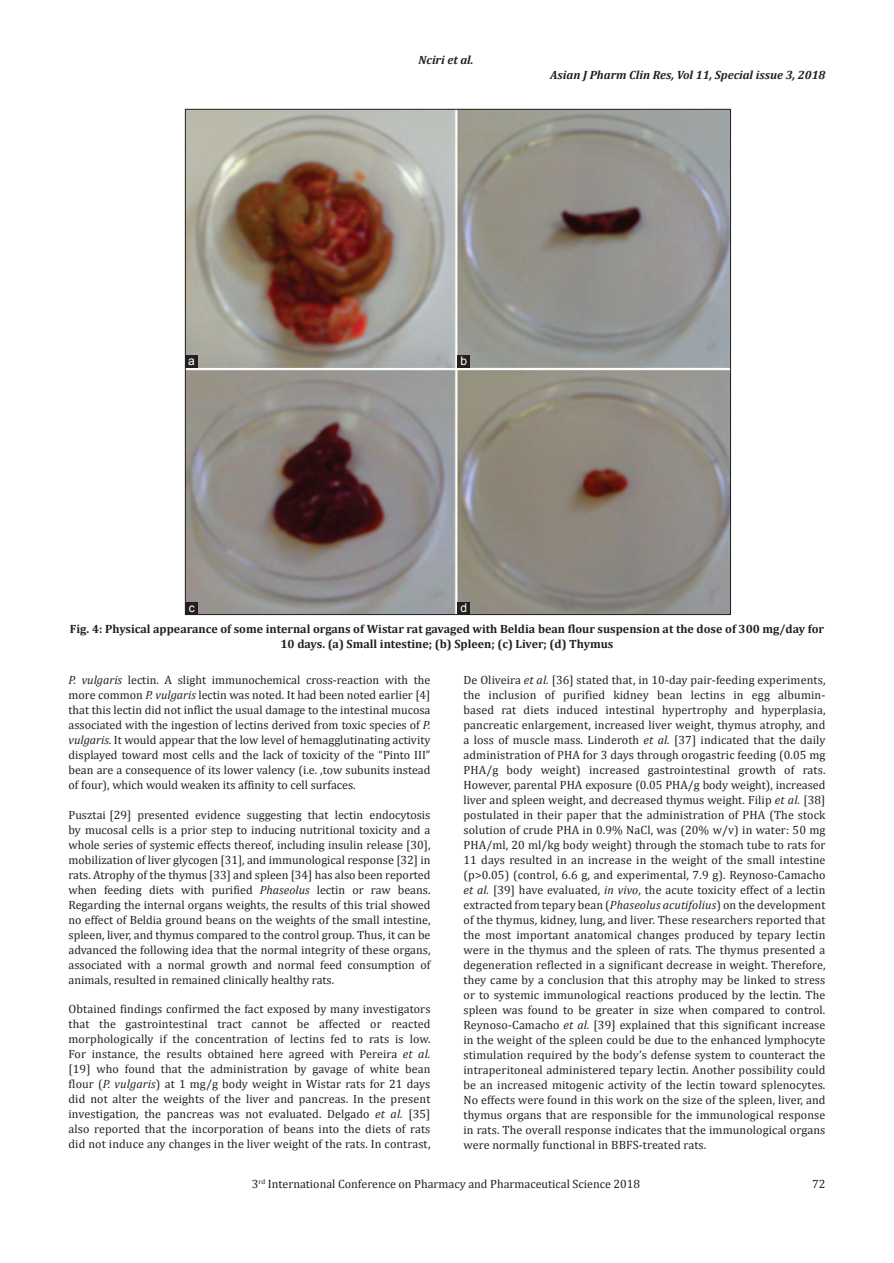
<style>
.page{position:relative;width:894px;height:1263px;background:#fff}
.page>*{position:absolute;margin:0;border:0;box-sizing:border-box;transform-origin:0 0}
.TX{font:12px/15px "Cambria";color:#231f20;text-align:justify}
.FGC{font:700 12px/15px "Cambria";color:#231f20;text-align:center}
.t1{font:italic 700 12px "Cambria";color:#231f20}
.LABEL{font:12px "Arial";color:#fff}
.s1{font-style:italic}
</style>
<div class="page">
<img style="left:187px;top:111px;width:541px;height:502px">
<div style="left:185px;top:355px;width:13px;height:13px;background:#231f20"></div>
<div style="left:457px;top:355px;width:13px;height:13px;background:#231f20"></div>
<div style="left:185px;top:602px;width:13px;height:12px;background:#231f20"></div>
<div style="left:457px;top:602px;width:13px;height:12px;background:#231f20"></div>
<p class="t1" style="left:418px;top:51px;width:56px">Nciri et al.</p>
<p class="t1" style="left:550px;top:66px;width:276px">Asian J Pharm Clin Res, Vol 11, Special issue 3, 2018</p>
<p class="LABEL" style="left:188px;top:352px;width:8px">a</p>
<p class="LABEL" style="left:460px;top:353px;width:8px">b</p>
<p class="LABEL" style="left:189px;top:599px;width:7px">c</p>
<p class="LABEL" style="left:460px;top:599px;width:8px">d</p>
<p class="FGC" style="left:70px;top:621px;width:755px">Fig. 4: Physical appearance of some internal organs of Wistar rat gavaged with Beldia bean flour suspension at the dose of 300 mg/day for<br>10 days. (a) Small intestine; (b) Spleen; (c) Liver; (d) Thymus</p>
<p class="TX" style="left:68px;top:672px;width:363px"><span class="s1">P. vulgaris</span> lectin. A slight immunochemical cross-reaction with the more common <span class="s1">P. vulgaris</span> lectin was noted. It had been noted earlier [4] that this lectin did not inflict the usual damage to the intestinal mucosa associated with the ingestion of lectins derived from toxic species of <span class="s1">P. vulgaris</span>. It would appear that the low level of hemagglutinating activity displayed toward most cells and the lack of toxicity of the “Pinto III” bean are a consequence of its lower valency (i.e. ,tow subunits instead of four), which would weaken its affinity to cell surfaces.</p>
<p class="TX" style="left:68px;top:807px;width:363px">Pusztai [29] presented evidence suggesting that lectin endocytosis by mucosal cells is a prior step to inducing nutritional toxicity and a whole series of systemic effects thereof, including insulin release [30], mobilization of liver glycogen [31], and immunological response [32] in rats. Atrophy of the thymus [33] and spleen [34] has also been reported when feeding diets with purified <span class="s1">Phaseolus</span> lectin or raw beans.<br>Regarding the internal organs weights, the results of this trial showed no effect of Beldia ground beans on the weights of the small intestine, spleen, liver, and thymus compared to the control group. Thus, it can be advanced the following idea that the normal integrity of these organs, associated with a normal growth and normal feed consumption of animals, resulted in remained clinically healthy rats.</p>
<p class="TX" style="left:68px;top:1001px;width:363px">Obtained findings confirmed the fact exposed by many investigators that the gastrointestinal tract cannot be affected or reacted morphologically if the concentration of lectins fed to rats is low.<br>For instance, the results obtained here agreed with Pereira <span class="s1">et al. </span>[19] who found that the administration by gavage of white bean flour (<span class="s1">P. vulgaris</span>) at 1 mg/g body weight in Wistar rats for 21 days did not alter the weights of the liver and pancreas. In the present investigation, the pancreas was not evaluated. Delgado <span class="s1">et al.</span> [35] also reported that the incorporation of beans into the diets of rats did not induce any changes in the liver weight of the rats. In contrast,</p>
<p class="TX" style="left:463px;top:672px;width:363px">De Oliveira <span class="s1">et al.</span> [36] stated that, in 10-day pair-feeding experiments, the inclusion of purified kidney bean lectins in egg albumin&shy;based rat diets induced intestinal hypertrophy and hyperplasia, pancreatic enlargement, increased liver weight, thymus atrophy, and a loss of muscle mass. Linderoth <span class="s1">et al.</span> [37] indicated that the daily administration of PHA for 3 days through orogastric feeding (0.05 mg PHA/g body weight) increased gastrointestinal growth of rats.<br>However, parental PHA exposure (0.05 PHA/g body weight), increased liver and spleen weight, and decreased thymus weight. Filip <span class="s1">et al.</span> [38] postulated in their paper that the administration of PHA (The stock solution of crude PHA in 0.9% NaCl, was (20% w/v) in water: 50 mg PHA/ml, 20 ml/kg body weight) through the stomach tube to rats for 11 days resulted in an increase in the weight of the small intestine (p&gt;0.05) (control, 6.6 g, and experimental, 7.9 g). Reynoso-Camacho <span class="s1">et al.</span> [39] have evaluated, <span class="s1">in vivo</span>, the acute toxicity effect of a lectin extracted from tepary bean (<span class="s1">Phaseolus acutifolius</span>) on the development of the thymus, kidney, lung, and liver. These researchers reported that the most important anatomical changes produced by tepary lectin were in the thymus and the spleen of rats. The thymus presented a degeneration reflected in a significant decrease in weight. Therefore, they came by a conclusion that this atrophy may be linked to stress or to systemic immunological reactions produced by the lectin. The spleen was found to be greater in size when compared to control.<br>Reynoso-Camacho <span class="s1">et al.</span> [39] explained that this significant increase in the weight of the spleen could be due to the enhanced lymphocyte stimulation required by the body’s defense system to counteract the intraperitoneal administered tepary lectin. Another possibility could be an increased mitogenic activity of the lectin toward splenocytes.<br>No effects were found in this work on the size of the spleen, liver, and thymus organs that are responsible for the immunological response in rats. The overall response indicates that the immunological organs were normally functional in BBFS-treated rats.</p>
<p class="TX" style="left:252px;top:1176px;width:389px">3<sup>rd</sup> International Conference on Pharmacy and Pharmaceutical Science 2018</p>
<p class="TX" style="left:811px;top:1176px;width:15px">72</p>
</div>
